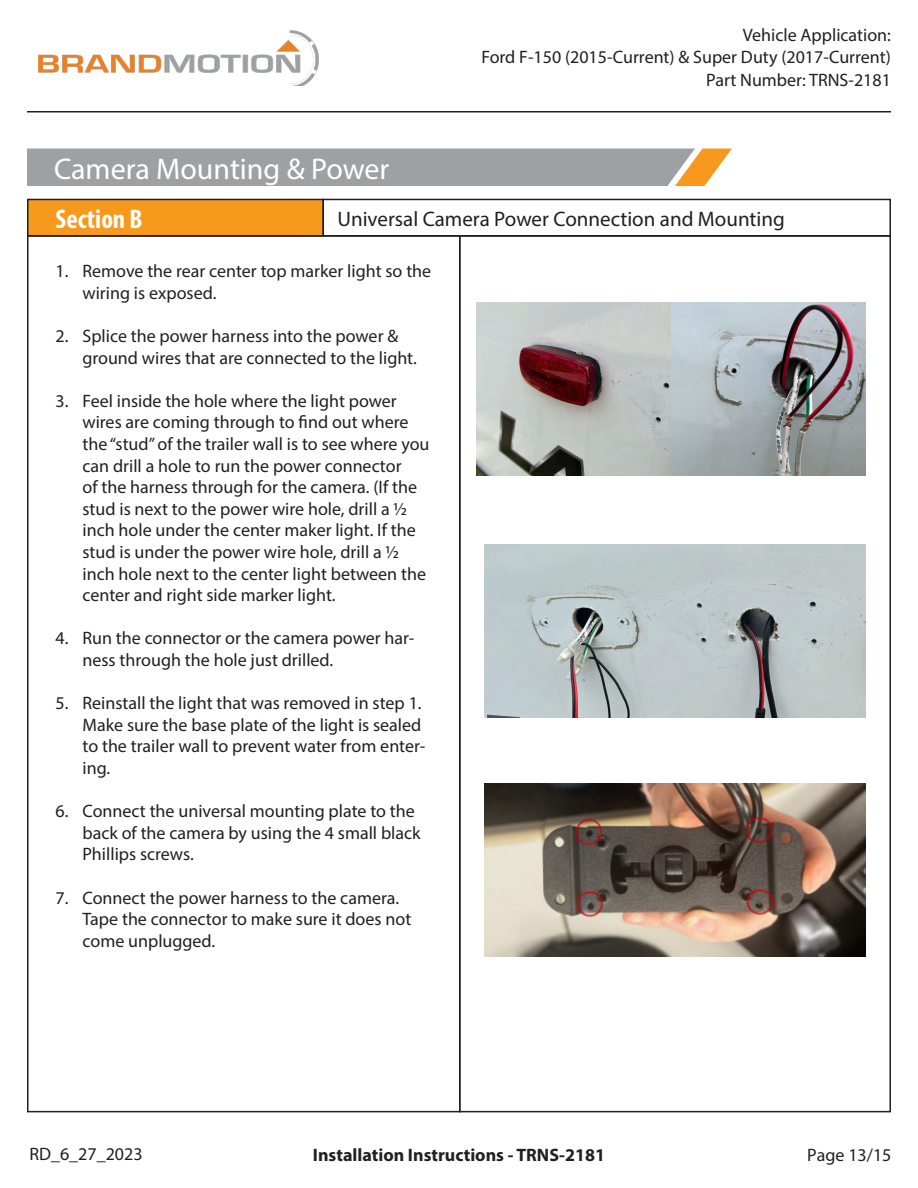
<style>
.page{position:relative;width:918px;height:1188px;background:#fff}
.page>*{position:absolute;margin:0;border:0;box-sizing:border-box;transform-origin:0 0}
.t1{font:30px "Myriad Pro";color:#fff}
.t2{font:700 condensed 27px "Myriad Pro";color:#fff}
.t3{font:21px "Myriad Pro";color:#231f20}
.t4{font:18px/21.6px "Myriad Pro";color:#231f20}
.t5{font:700 18px "Myriad Pro";color:#231f20}
</style>
<div class="page">
<img style="left:38px;top:30px;width:281px;height:56px">
<hr style="left:27px;top:111px;width:864px;height:1px;background:#231f20">
<svg style="left:27px;top:148px;width:705px;height:38px;background:#a5a4a1"></svg>
<div style="left:28px;top:199px;width:295px;height:37px;background:#f7991c"></div>
<div style="left:27px;top:199px;width:297px;height:38px;border:2px solid #231f20"></div>
<div style="left:322px;top:199px;width:569px;height:38px;border:2px solid #231f20"></div>
<div style="left:27px;top:235px;width:433px;height:877px;border:2px solid #231f20"></div>
<img style="left:476px;top:302px;width:389px;height:174px">
<img style="left:485px;top:544px;width:380px;height:174px">
<img style="left:485px;top:783px;width:380px;height:173px">
<p class="t4" style="left:481px;top:23px;width:411px;line-height:22.5px;text-align:right">Vehicle Application:<br>Ford F-150 (2015-Current) &amp; Super Duty (2017-Current)<br>Part Number: TRNS-2181</p>
<p class="t1" style="left:54px;top:150px;width:337px">Camera Mounting &amp; Power</p>
<p class="t2" style="left:56px;top:202px;width:89px">Section B</p>
<p class="t3" style="left:338px;top:206px;width:449px">Universal Camera Power Connection and Mounting</p>
<p class="t4" style="left:82px;top:260px;width:350px;text-indent:-27px">1. Remove the rear center top marker light so the wiring is exposed.</p>
<p class="t4" style="left:82px;top:325px;width:336px;text-indent:-27px">2. Splice the power harness into the power &amp; ground wires that are connected to the light.</p>
<p class="t4" style="left:82px;top:390px;width:349px;text-indent:-27px">3. Feel inside the hole where the light power wires are coming through to find out where the “stud” of the trailer wall is to see where you can drill a hole to run the power connector<br>of the harness through for the camera. (If the stud is next to the power wire hole, drill a ½ inch hole under the center maker light. If the stud is under the power wire hole, drill a ½ inch hole next to the center light between the center and right side marker light.</p>
<p class="t4" style="left:82px;top:627px;width:333px;text-indent:-27px">4. Run the connector or the camera power har&shy;ness through the hole just drilled.</p>
<p class="t4" style="left:82px;top:692px;width:344px;text-indent:-27px">5. Reinstall the light that was removed in step 1.<br>Make sure the base plate of the light is sealed to the trailer wall to prevent water from enter&shy;ing.</p>
<p class="t4" style="left:82px;top:800px;width:340px;text-indent:-27px">6. Connect the universal mounting plate to the back of the camera by using the 4 small black<br>Phillips screws.</p>
<p class="t4" style="left:82px;top:886px;width:330px;text-indent:-27px">7. Connect the power harness to the camera.<br>Tape the connector to make sure it does not come unplugged.</p>
<p class="t4" style="left:29px;top:1143px;width:115px">RD_6_27_2023</p>
<p class="t5" style="left:313px;top:1143px;width:294px">Installation Instructions - TRNS-2181</p>
<p class="t4" style="left:807px;top:1144px;width:86px">Page 13/15</p>
</div>
